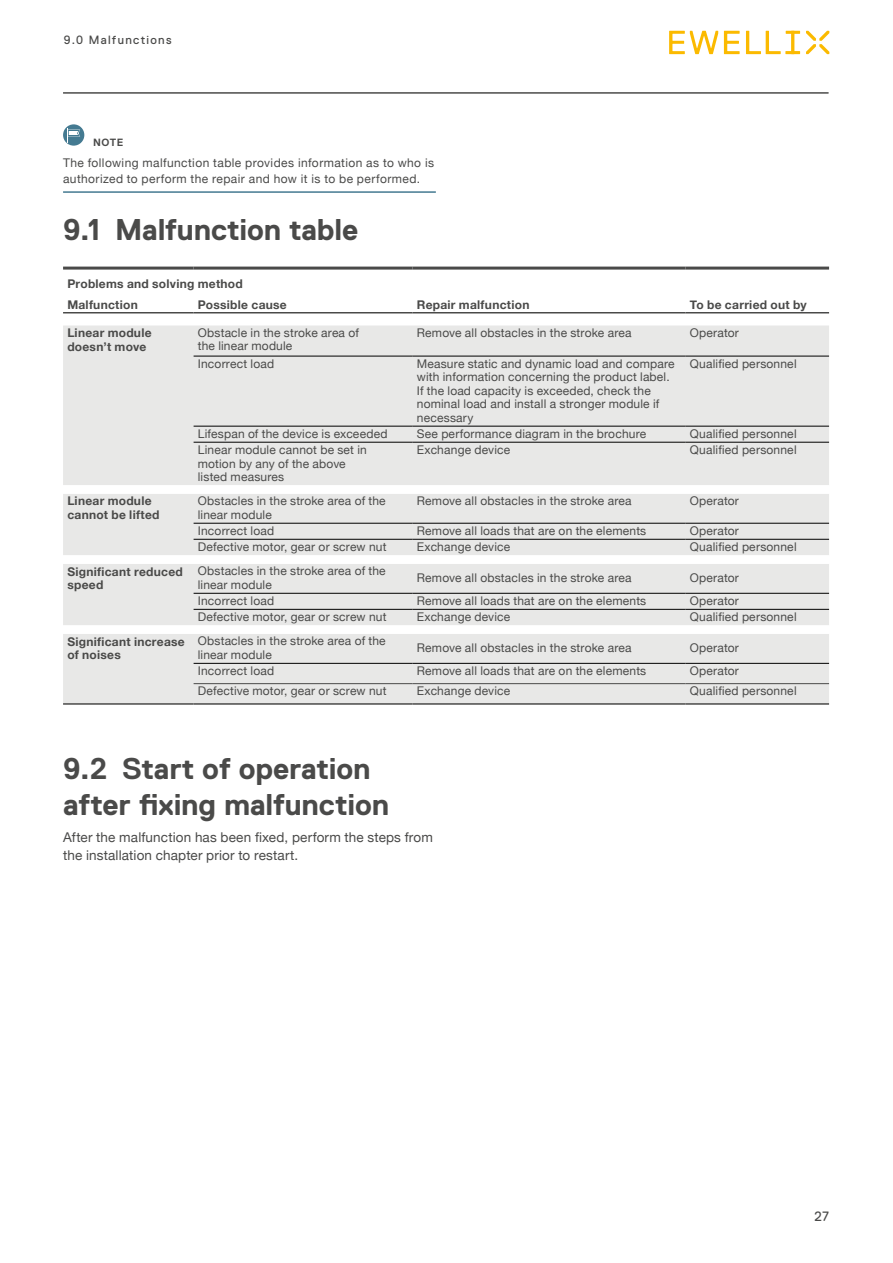
<style>
.page{position:relative;width:893px;height:1263px;background:#fff}
.page>*{position:absolute;margin:0;border:0;box-sizing:border-box;transform-origin:0 0}
.t1{font:700 30px/36px "Replica Std";letter-spacing:-.005em;color:#4a4a49}
.t2{font:13.5px/18px "Helvetica Neue";letter-spacing:.01em;color:#4a4a49}
.t3{font:13.5px "Replica Std";color:#4a4a49}
.t4{font:12px/13.5px "Helvetica Neue";letter-spacing:.015em;color:#4a4a49}
.t5{font:700 12px/13.5px "Helvetica Neue";letter-spacing:.025em;color:#4a4a49}
.t6{font:12px/16.5px "Helvetica Neue";letter-spacing:.035em;color:#4a4a49}
.t7{font:12px "Replica Std";letter-spacing:.11em;color:#4a4a49}
.t8{font:700 10.5px "Replica Std";color:#4a4a49}
</style>
<div class="page">
<svg style="left:669px;top:31px;width:131px;height:23px"></svg>
<svg style="left:806px;top:31px;width:23px;height:23px"></svg>
<hr style="left:63px;top:93px;width:765px;height:1px;background:#4a4a49">
<hr style="left:63px;top:191px;width:373px;height:2px;background:#447a91">
<svg style="left:63px;top:124px;width:21px;height:22px"></svg>
<svg style="left:68px;top:129px;width:12px;height:14px"></svg>
<div style="left:63px;top:325px;width:766px;height:378px;background:#e8e8e7"></div>
<svg style="left:63px;top:485px;width:766px;height:149px;background:#e9e9e8"></svg>
<svg style="left:63px;top:555px;width:766px;height:9px"></svg>
<hr style="left:63px;top:267px;width:131px;height:3px;background:#4a4a49">
<hr style="left:194px;top:267px;width:219px;height:3px;background:#4a4a49">
<hr style="left:413px;top:267px;width:273px;height:3px;background:#4a4a49">
<hr style="left:686px;top:267px;width:143px;height:3px;background:#4a4a49">
<hr style="left:63px;top:312px;width:131px;height:1px;background:#4a4a49">
<hr style="left:194px;top:312px;width:219px;height:1px;background:#4a4a49">
<hr style="left:413px;top:312px;width:273px;height:1px;background:#4a4a49">
<hr style="left:686px;top:312px;width:143px;height:1px;background:#4a4a49">
<hr style="left:63px;top:703px;width:131px;height:2px;background:#4a4a49">
<hr style="left:194px;top:703px;width:219px;height:2px;background:#4a4a49">
<hr style="left:413px;top:703px;width:273px;height:2px;background:#4a4a49">
<hr style="left:686px;top:703px;width:143px;height:2px;background:#4a4a49">
<hr style="left:194px;top:356px;width:219px;height:1px;background:#000">
<hr style="left:413px;top:356px;width:273px;height:1px;background:#000">
<hr style="left:686px;top:356px;width:143px;height:1px;background:#000">
<hr style="left:194px;top:426px;width:219px;height:1px;background:#000">
<hr style="left:413px;top:426px;width:273px;height:1px;background:#000">
<hr style="left:686px;top:426px;width:143px;height:1px;background:#000">
<hr style="left:194px;top:442px;width:219px;height:1px;background:#000">
<hr style="left:413px;top:442px;width:273px;height:1px;background:#000">
<hr style="left:686px;top:442px;width:143px;height:1px;background:#000">
<hr style="left:194px;top:523px;width:219px;height:1px;background:#000">
<hr style="left:413px;top:523px;width:273px;height:1px;background:#000">
<hr style="left:686px;top:523px;width:143px;height:1px;background:#000">
<hr style="left:194px;top:539px;width:219px;height:1px;background:#000">
<hr style="left:413px;top:539px;width:273px;height:1px;background:#000">
<hr style="left:686px;top:539px;width:143px;height:1px;background:#000">
<hr style="left:194px;top:593px;width:219px;height:1px;background:#000">
<hr style="left:413px;top:593px;width:273px;height:1px;background:#000">
<hr style="left:686px;top:593px;width:143px;height:1px;background:#000">
<hr style="left:194px;top:609px;width:219px;height:1px;background:#000">
<hr style="left:413px;top:609px;width:273px;height:1px;background:#000">
<hr style="left:686px;top:609px;width:143px;height:1px;background:#000">
<hr style="left:194px;top:663px;width:219px;height:1px;background:#000">
<hr style="left:413px;top:663px;width:273px;height:1px;background:#000">
<hr style="left:686px;top:663px;width:143px;height:1px;background:#000">
<hr style="left:194px;top:683px;width:219px;height:1px;background:#4a4a49">
<hr style="left:413px;top:683px;width:273px;height:1px;background:#4a4a49">
<hr style="left:686px;top:683px;width:143px;height:1px;background:#4a4a49">
<p class="t7" style="left:64px;top:34px;width:109px">9.0 Malfunctions</p>
<p class="t8" style="left:93px;top:137px;width:32px">NOTE</p>
<p class="t6" style="left:63px;top:155px;width:373px">The following malfunction table provides information as to who is authorized to perform the repair and how it is to be performed.</p>
<h1 class="t1" style="left:63px;top:212px;width:297px">9.1 Malfunction table</h1>
<p class="t5" style="left:67px;top:274px;width:177px;line-height:20.2px">Problems and solving method<br>Malfunction</p>
<p class="t5" style="left:198px;top:298px;width:90px">Possible cause</p>
<p class="t5" style="left:417px;top:298px;width:114px">Repair malfunction</p>
<p class="t5" style="left:690px;top:298px;width:118px">To be carried out by</p>
<p class="t5" style="left:67px;top:326px;width:86px">Linear module doesn’t move</p>
<p class="t4" style="left:198px;top:327px;width:163px">Obstacle in the stroke area of the linear module</p>
<p class="t4" style="left:417px;top:327px;width:216px">Remove all obstacles in the stroke area</p>
<p class="t4" style="left:690px;top:327px;width:51px">Operator</p>
<p class="t4" style="left:198px;top:358px;width:78px">Incorrect load</p>
<p class="t4" style="left:417px;top:358px;width:259px">Measure static and dynamic load and compare with information concerning the product label.<br>If the load capacity is exceeded, check the nominal load and install a stronger module if necessary</p>
<p class="t4" style="left:690px;top:358px;width:108px">Qualified personnel</p>
<p class="t4" style="left:198px;top:428px;width:191px">Lifespan of the device is exceeded</p>
<p class="t4" style="left:417px;top:428px;width:231px">See performance diagram in the brochure</p>
<p class="t4" style="left:690px;top:428px;width:108px">Qualified personnel</p>
<p class="t4" style="left:198px;top:444px;width:171px">Linear module cannot be set in motion by any of the above listed measures</p>
<p class="t4" style="left:417px;top:444px;width:95px">Exchange device</p>
<p class="t4" style="left:690px;top:444px;width:108px">Qualified personnel</p>
<p class="t5" style="left:67px;top:495px;width:94px">Linear module cannot be lifted</p>
<p class="t4" style="left:198px;top:495px;width:189px">Obstacles in the stroke area of the linear module</p>
<p class="t4" style="left:417px;top:495px;width:216px">Remove all obstacles in the stroke area</p>
<p class="t4" style="left:690px;top:495px;width:51px">Operator</p>
<p class="t4" style="left:198px;top:525px;width:78px">Incorrect load</p>
<p class="t4" style="left:417px;top:525px;width:231px">Remove all loads that are on the elements</p>
<p class="t4" style="left:690px;top:525px;width:51px">Operator</p>
<p class="t4" style="left:198px;top:541px;width:190px">Defective motor, gear or screw nut</p>
<p class="t4" style="left:417px;top:541px;width:95px">Exchange device</p>
<p class="t4" style="left:690px;top:541px;width:108px">Qualified personnel</p>
<p class="t5" style="left:67px;top:565px;width:117px">Significant reduced speed</p>
<p class="t4" style="left:198px;top:565px;width:189px">Obstacles in the stroke area of the linear module</p>
<p class="t4" style="left:417px;top:572px;width:216px">Remove all obstacles in the stroke area</p>
<p class="t4" style="left:690px;top:572px;width:51px">Operator</p>
<p class="t4" style="left:198px;top:595px;width:78px">Incorrect load</p>
<p class="t4" style="left:417px;top:595px;width:231px">Remove all loads that are on the elements</p>
<p class="t4" style="left:690px;top:595px;width:51px">Operator</p>
<p class="t4" style="left:198px;top:611px;width:190px">Defective motor, gear or screw nut</p>
<p class="t4" style="left:417px;top:611px;width:95px">Exchange device</p>
<p class="t4" style="left:690px;top:611px;width:108px">Qualified personnel</p>
<p class="t5" style="left:67px;top:635px;width:119px">Significant increase of noises</p>
<p class="t4" style="left:198px;top:635px;width:189px">Obstacles in the stroke area of the linear module</p>
<p class="t4" style="left:417px;top:642px;width:216px">Remove all obstacles in the stroke area</p>
<p class="t4" style="left:690px;top:642px;width:51px">Operator</p>
<p class="t4" style="left:198px;top:665px;width:78px">Incorrect load</p>
<p class="t4" style="left:417px;top:665px;width:231px">Remove all loads that are on the elements</p>
<p class="t4" style="left:690px;top:665px;width:51px">Operator</p>
<p class="t4" style="left:198px;top:685px;width:190px">Defective motor, gear or screw nut</p>
<p class="t4" style="left:417px;top:685px;width:95px">Exchange device</p>
<p class="t4" style="left:690px;top:685px;width:108px">Qualified personnel</p>
<h1 class="t1" style="left:63px;top:751px;width:328px">9.2 Start of operation after fixing malfunction</h1>
<p class="t2" style="left:63px;top:829px;width:371px">After the malfunction has been fixed, perform the steps from the installation chapter prior to restart.</p>
<p class="t3" style="left:814px;top:1209px;width:16px">27</p>
</div>
